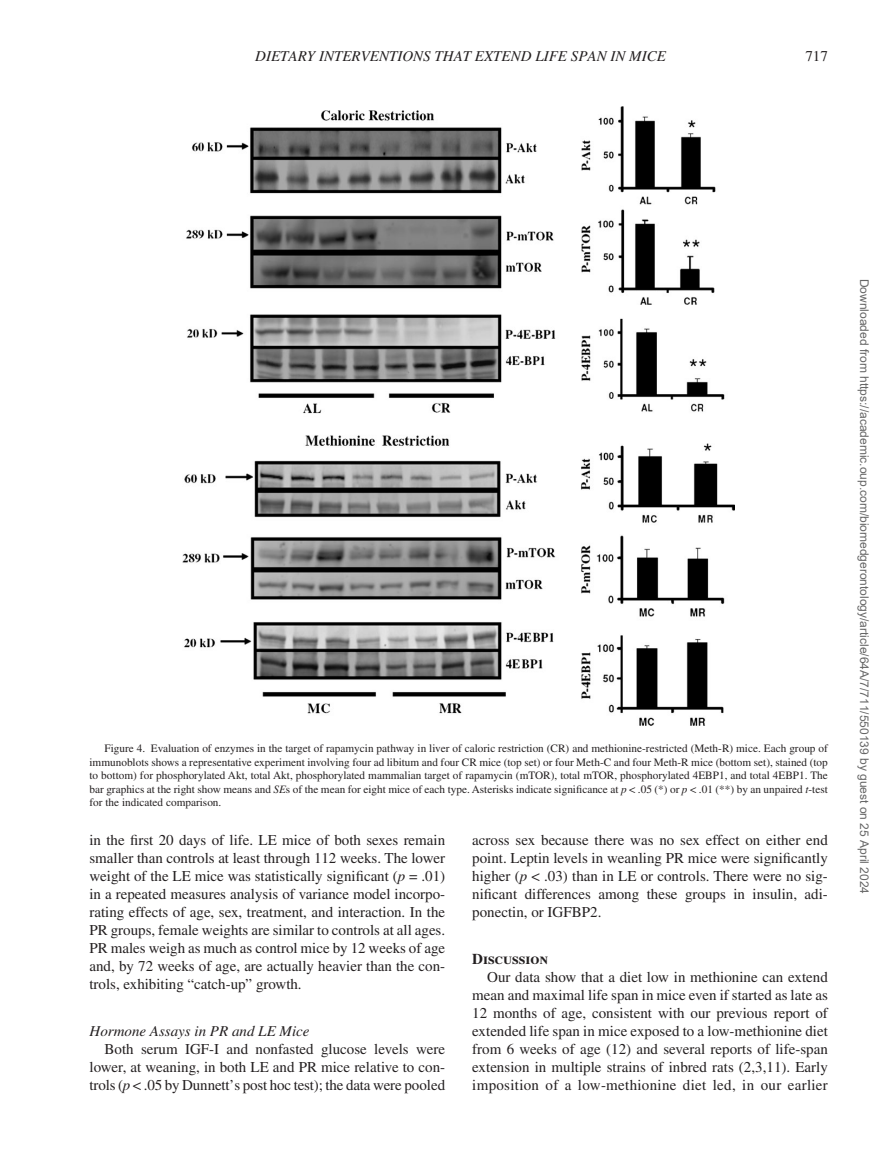
<style>
.page{position:relative;width:893px;height:1173px;background:#fff}
.page>*{position:absolute;margin:0;border:0;box-sizing:border-box;transform-origin:0 0}
.t1{font:15px/18px "Times";color:#231f20;text-align:justify}
.t2{font:italic 15px "Times";color:#231f20}
.t3{font:15px "Times Bold SC";color:#231f20}
.t4{font:12px "Arial";color:#666}
.t5{font:11.25px/13.5px "Times";color:#231f20;text-align:justify}
.s1{font-style:italic}
</style>
<div class="page">
<img style="left:183px;top:106px;width:551px;height:619px">
<p class="t2" style="left:255px;top:51px;width:412px">DIETARY INTERVENTIONS THAT EXTEND LIFE SPAN IN MICE</p>
<p class="t1" style="left:805px;top:49px;width:24px">717</p>
<p class="t5" style="left:89px;top:743px;width:740px;text-indent:15px">Figure 4. Evaluation of enzymes in the target of rapamycin pathway in liver of caloric restriction (CR) and methionine-restricted (Meth-R) mice. Each group of immunoblots shows a representative experiment involving four ad libitum and four CR mice (top set) or four Meth-C and four Meth-R mice (bottom set), stained (top to bottom) for phosphorylated Akt, total Akt, phosphorylated mammalian target of rapamycin (mTOR), total mTOR, phosphorylated 4EBP1, and total 4EBP1 . The bar graphics at the right show means and <span class="s1">SE</span> s of the mean for eight mice of each type. Asterisks indicate significance at <span class="s1">p</span> &lt; .05 (*) or <span class="s1">p</span> &lt; .01 (**) by an unpaired <span class="s1">t</span> -test for the indicated comparison.</p>
<p class="t1" style="left:89px;top:833px;width:357px">in the first 20 days of life. LE mice of both sexes remain smaller than controls at least through 112 weeks. The lower weight of the LE mice was statistically significant ( <span class="s1">p</span> = .01) in a repeated measures analysis of variance model incorpo&shy;rating effects of age, sex, treatment, and interaction. In the PR groups, female weights are similar to controls at all ages.<br>PR males weigh as much as control mice by 12 weeks of age and, by 72 weeks of age, are actually heavier than the con&shy;trols, exhibiting “ catch-up ” growth.</p>
<p class="t2" style="left:89px;top:1025px;width:221px">Hormone Assays in PR and LE Mice</p>
<p class="t1" style="left:89px;top:1041px;width:357px;text-indent:15px">Both serum IGF-I and nonfasted glucose levels were lower, at weaning, in both LE and PR mice relative to con&shy;trols ( <span class="s1">p</span> &lt; .05 by Dunnett’s post hoc test); the data were pooled</p>
<p class="t1" style="left:472px;top:833px;width:357px">across sex because there was no sex effect on either end point. Leptin levels in weanling PR mice were significantly higher ( <span class="s1">p</span> &lt; .03) than in LE or controls. There were no sig&shy;nificant differences among these groups in insulin, adi&shy;ponectin, or IGFBP2.</p>
<p class="t3" style="left:472px;top:953px;width:77px">D iscussion</p>
<p class="t1" style="left:472px;top:969px;width:357px;text-indent:15px">Our data show that a diet low in methionine can extend mean and maximal life span in mice even if started as late as 12 months of age, consistent with our previous report of extended life span in mice exposed to a low-methionine diet from 6 weeks of age ( 12 ) and several reports of life-span extension in multiple strains of inbred rats ( 2 , 3 , 11 ). Early imposition of a low-methionine diet led, in our earlier</p>
<p class="t4" style="left:868px;top:279px;width:617px;rotate:90deg">Downloaded from https://academic.oup.com/biomedgerontology/article/64A/7/711/550139 by guest on 25 April 2024</p>
</div>
